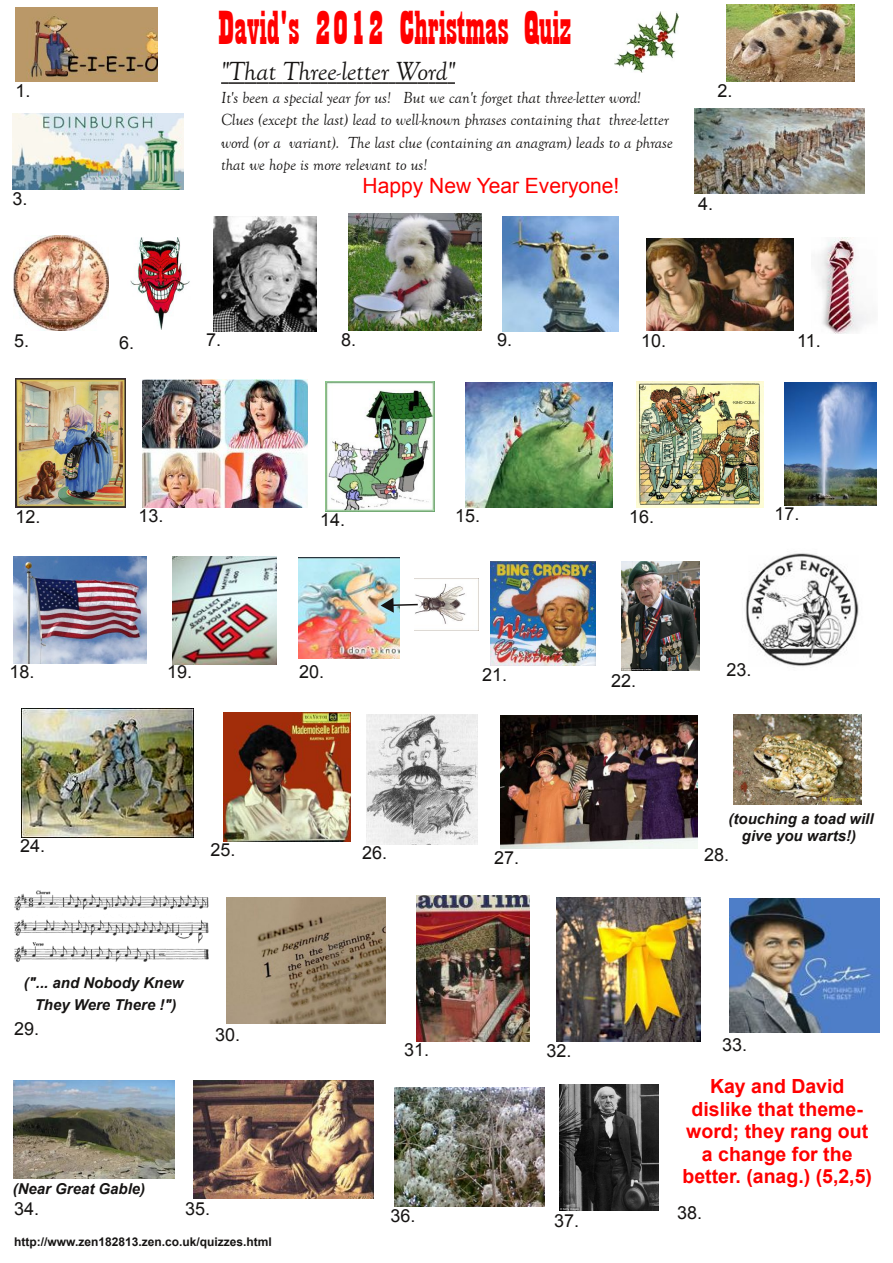
<style>
.page{position:relative;width:893px;height:1263px;background:#fff}
.page>*{position:absolute;margin:0;border:0;box-sizing:border-box;transform-origin:0 0}
.t1{font:49.5px "Playbill";color:#f00}
.t2{font:italic 27px "Goudy Old Style T";color:#161413}
.t3{font:21px "Arial";color:#f00}
.t4{font:700 19.5px/22.5px "Arial";color:#f00;text-align:center}
.t5{font:18px "Arial";color:#161413}
.t6{font:italic 16.5px/22.5px "Goudy Old Style T";color:#161413}
.t7{font:italic 700 15px/22.5px "Arial";color:#161413;text-align:center}
.t8{font:700 12px "Arial";color:#161413}
</style>
<div class="page">
<img style="left:745px;top:553px;width:114px;height:115px">
<img style="left:726px;top:4px;width:128px;height:77px">
<img style="left:490px;top:561px;width:105px;height:105px">
<img style="left:15px;top:7px;width:142px;height:74px">
<img style="left:193px;top:1080px;width:180px;height:118px">
<img style="left:784px;top:382px;width:92px;height:123px">
<img style="left:416px;top:895px;width:114px;height:146px">
<img style="left:465px;top:382px;width:148px;height:125px">
<img style="left:559px;top:1084px;width:99px;height:127px">
<img style="left:15px;top:378px;width:110px;height:129px">
<img style="left:13px;top:235px;width:95px;height:95px">
<img style="left:394px;top:1087px;width:151px;height:119px">
<img style="left:502px;top:216px;width:116px;height:115px">
<img style="left:13px;top:556px;width:134px;height:107px">
<img style="left:646px;top:238px;width:147px;height:93px">
<img style="left:130px;top:237px;width:60px;height:93px">
<img style="left:729px;top:898px;width:151px;height:135px">
<img style="left:172px;top:556px;width:104px;height:108px">
<img style="left:636px;top:381px;width:127px;height:127px">
<img style="left:621px;top:561px;width:78px;height:109px">
<img style="left:818px;top:237px;width:50px;height:96px">
<img style="left:348px;top:214px;width:133px;height:116px">
<img style="left:213px;top:216px;width:103px;height:116px">
<img style="left:21px;top:708px;width:172px;height:129px">
<img style="left:325px;top:381px;width:109px;height:130px">
<img style="left:14px;top:890px;width:194px;height:72px">
<svg style="left:221px;top:82px;width:175px;height:2px"></svg>
<hr style="left:396px;top:82px;width:21px;height:2px;background:#161413">
<svg style="left:417px;top:82px;width:38px;height:2px"></svg>
<img style="left:226px;top:897px;width:159px;height:126px">
<img style="left:733px;top:714px;width:129px;height:91px">
<img style="left:13px;top:1080px;width:161px;height:98px">
<img style="left:13px;top:113px;width:171px;height:76px">
<img style="left:143px;top:379px;width:164px;height:128px">
<img style="left:694px;top:108px;width:171px;height:85px">
<img style="left:614px;top:12px;width:65px;height:60px">
<img style="left:366px;top:715px;width:111px;height:129px">
<img style="left:223px;top:712px;width:127px;height:129px">
<img style="left:298px;top:557px;width:101px;height:102px">
<img style="left:556px;top:897px;width:144px;height:144px">
<img style="left:500px;top:715px;width:197px;height:134px">
<img style="left:414px;top:583px;width:64px;height:48px">
<svg style="left:381px;top:598px;width:38px;height:15px"></svg>
<h1 class="t1" style="left:218px;top:3px;width:354px">David's 2012 Christmas Quiz</h1>
<h2 class="t2" style="left:221px;top:56px;width:235px">"That Three-letter Word"</h2>
<p class="t6" style="left:221px;top:86px;width:453px">It's been a special year for us! But we can't forget that three-letter word!<br>Clues (except the last) lead to well-known phrases containing that three-letter word (or a variant). The last clue (containing an anagram) leads to a phrase that we hope is more relevant to us!</p>
<p class="t3" style="left:363px;top:174px;width:258px">Happy New Year Everyone!</p>
<p class="t5" style="left:16px;top:81px;width:17px">1.</p>
<p class="t5" style="left:718px;top:81px;width:17px">2.</p>
<p class="t5" style="left:13px;top:189px;width:17px">3.</p>
<p class="t5" style="left:698px;top:194px;width:17px">4.</p>
<p class="t5" style="left:14px;top:331px;width:17px">5.</p>
<p class="t5" style="left:119px;top:333px;width:17px">6.</p>
<p class="t5" style="left:206px;top:329px;width:17px">7.</p>
<p class="t5" style="left:341px;top:330px;width:17px">8.</p>
<p class="t5" style="left:497px;top:330px;width:17px">9.</p>
<p class="t5" style="left:641px;top:331px;width:27px">10.</p>
<p class="t5" style="left:797px;top:331px;width:25px">11.</p>
<p class="t5" style="left:16px;top:507px;width:27px">12.</p>
<p class="t5" style="left:139px;top:505px;width:27px">13.</p>
<p class="t5" style="left:320px;top:510px;width:27px">14.</p>
<p class="t5" style="left:455px;top:505px;width:27px">15.</p>
<p class="t5" style="left:629px;top:507px;width:27px">16.</p>
<p class="t5" style="left:775px;top:504px;width:27px">17.</p>
<p class="t5" style="left:10px;top:661px;width:27px">18.</p>
<p class="t5" style="left:167px;top:661px;width:27px">19.</p>
<p class="t5" style="left:299px;top:661px;width:27px">20.</p>
<p class="t5" style="left:482px;top:664px;width:27px">21.</p>
<p class="t5" style="left:611px;top:670px;width:27px">22.</p>
<p class="t5" style="left:727px;top:660px;width:27px">23.</p>
<p class="t7" style="left:729px;top:810px;width:146px;line-height:17.2px">(touching a toad will give you warts!)</p>
<p class="t5" style="left:20px;top:835px;width:27px">24.</p>
<p class="t5" style="left:211px;top:840px;width:27px">25.</p>
<p class="t5" style="left:362px;top:843px;width:27px">26.</p>
<p class="t5" style="left:494px;top:847px;width:27px">27.</p>
<p class="t5" style="left:704px;top:844px;width:27px">28.</p>
<p class="t7" style="left:24px;top:971px;width:161px">("... and Nobody Knew<br>They Were There !")</p>
<p class="t5" style="left:14px;top:1018px;width:27px">29.</p>
<p class="t5" style="left:215px;top:1024px;width:27px">30.</p>
<p class="t7" style="left:13px;top:1177px;width:134px">(Near Great Gable)</p>
<p class="t5" style="left:14px;top:1198px;width:27px">34.</p>
<p class="t5" style="left:185px;top:1198px;width:27px">35.</p>
<p class="t8" style="left:14px;top:1235px;width:259px">http://www.zen182813.zen.co.uk/quizzes.html</p>
<p class="t5" style="left:404px;top:1039px;width:27px">31.</p>
<p class="t5" style="left:547px;top:1041px;width:27px">32.</p>
<p class="t5" style="left:722px;top:1035px;width:27px">33.</p>
<p class="t5" style="left:391px;top:1206px;width:27px">36.</p>
<p class="t5" style="left:554px;top:1210px;width:27px">37.</p>
<p class="t4" style="left:682px;top:1075px;width:191px">Kay and David dislike that theme&shy;word; they rang out a change for the better. (anag.) (5,2,5)</p>
<p class="t5" style="left:677px;top:1203px;width:27px">38.</p>
</div>
